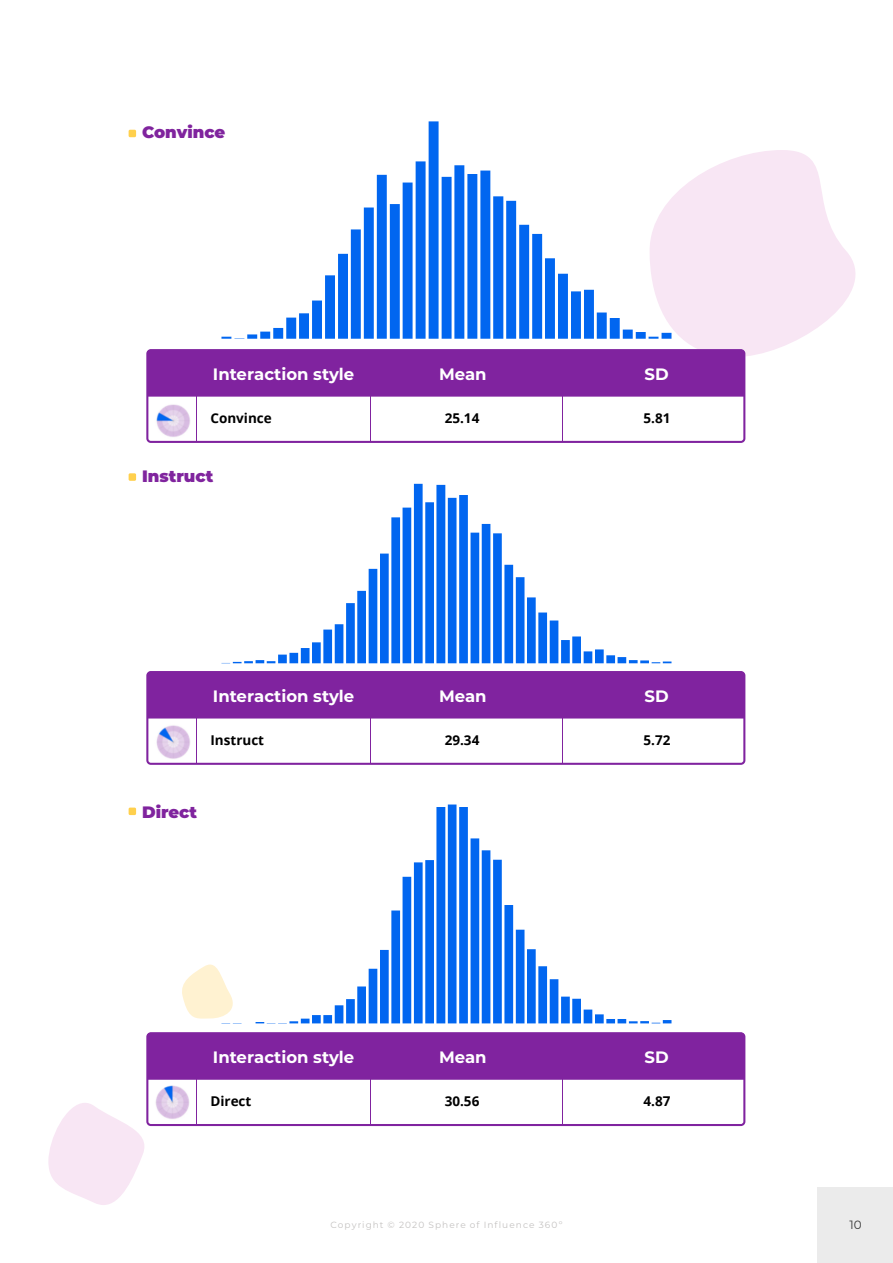
<style>
.page{position:relative;width:893px;height:1263px;background:#fff}
.page>*{position:absolute;margin:0;border:0;box-sizing:border-box;transform-origin:0 0}
.t1{font:700 16.5px "Montserrat";color:#fff}
.t2{font:900 16.5px "Montserrat";color:#80249e}
.t3{font:700 13.5px "Open Sans";color:#000}
.t4{font:12px "Montserrat";color:#393939}
.t5{font:9px "Montserrat";letter-spacing:.115em;color:#c4c2c1}
</style>
<div class="page">
<div style="left:818px;top:1188px;width:75px;height:75px;background:#ebebeb"></div>
<svg style="left:48px;top:1103px;width:105px;height:102px"></svg>
<svg style="left:182px;top:964px;width:39px;height:54px"></svg>
<svg style="left:671px;top:150px;width:185px;height:207px;fill:#f8e6f4"></svg>
<svg style="left:146px;top:349px;width:599px;height:94px;fill:#80239f"></svg>
<svg style="left:146px;top:671px;width:599px;height:94px;fill:#80239f"></svg>
<svg style="left:146px;top:1032px;width:599px;height:94px;fill:#80239f"></svg>
<svg style="left:221px;top:122px;width:450px;height:217px"></svg>
<svg style="left:222px;top:484px;width:449px;height:179px"></svg>
<svg style="left:221px;top:804px;width:450px;height:219px"></svg>
<img style="left:155px;top:403px;width:36px;height:36px;border-radius:18px">
<img style="left:155px;top:724px;width:36px;height:36px;border-radius:18px">
<img style="left:155px;top:1085px;width:36px;height:36px;border-radius:18px">
<div style="left:129px;top:130px;width:7px;height:7px;background:#ffd04d;border-radius:2px"></div>
<div style="left:129px;top:473px;width:7px;height:8px;background:#ffd04d;border-radius:2px"></div>
<div style="left:129px;top:807px;width:7px;height:8px;background:#ffd04d;border-radius:2px"></div>
<p class="t2" style="left:142px;top:120px;width:85px">Convince</p>
<p class="t1" style="left:213px;top:362px;width:143px">Interaction style</p>
<p class="t3" style="left:210px;top:408px;width:63px">Convince</p>
<p class="t2" style="left:142px;top:464px;width:73px">Instruct</p>
<p class="t1" style="left:213px;top:684px;width:143px">Interaction style</p>
<p class="t3" style="left:210px;top:730px;width:55px">Instruct</p>
<p class="t2" style="left:142px;top:800px;width:57px">Direct</p>
<p class="t1" style="left:439px;top:362px;width:49px">Mean</p>
<p class="t3" style="left:445px;top:408px;width:36px">25.14</p>
<p class="t1" style="left:439px;top:684px;width:49px">Mean</p>
<p class="t3" style="left:445px;top:730px;width:36px">29.34</p>
<p class="t1" style="left:213px;top:1046px;width:143px">Interaction style</p>
<p class="t3" style="left:210px;top:1091px;width:43px">Direct</p>
<p class="t1" style="left:439px;top:1046px;width:49px">Mean</p>
<p class="t3" style="left:445px;top:1091px;width:36px">30.56</p>
<p class="t1" style="left:645px;top:362px;width:26px">SD</p>
<p class="t3" style="left:644px;top:408px;width:28px">5.81</p>
<p class="t1" style="left:645px;top:684px;width:26px">SD</p>
<p class="t3" style="left:644px;top:730px;width:28px">5.72</p>
<p class="t1" style="left:645px;top:1046px;width:26px">SD</p>
<p class="t3" style="left:644px;top:1091px;width:28px">4.87</p>
<p class="t5" style="left:330px;top:1218px;width:234px">Copyright © 2020 Sphere of Influence 360º</p>
<p class="t4" style="left:849px;top:1217px;width:14px">10</p>
</div>
